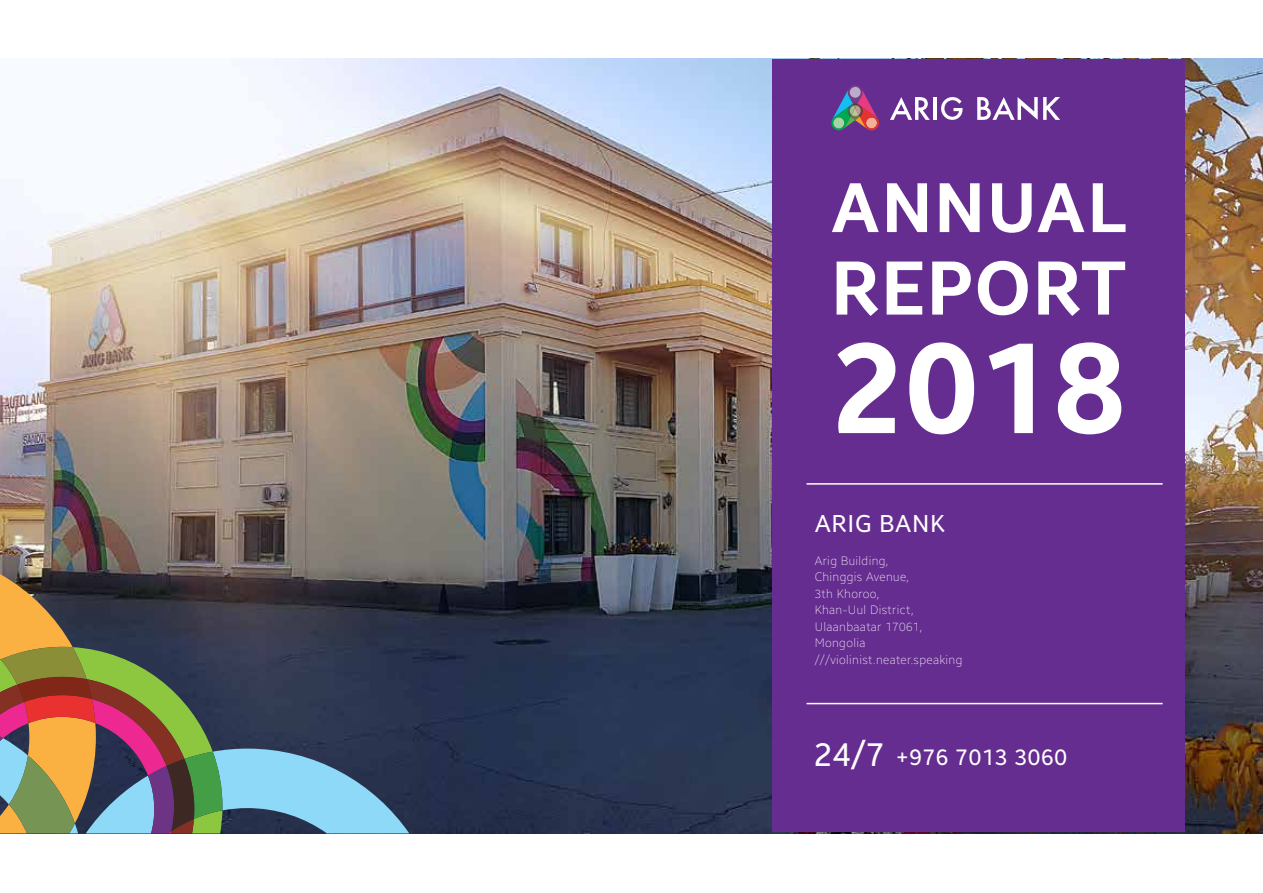
<style>
.page{position:relative;width:1263px;height:893px;background:#fff}
.page>*{position:absolute;margin:0;border:0;box-sizing:border-box;transform-origin:0 0}
.t1{font:700 129px "Samsung Sans";color:#fff}
.t2{font:700 75px "Samsung Sans";letter-spacing:.025em;color:#fff}
.t3{font:700 69px "Samsung Sans";letter-spacing:.04em;color:#fff}
.t4{font:24px "Samsung Sans";letter-spacing:.03em;color:#fff}
.t5{font:22.5px "Samsung Sans";letter-spacing:.03em;color:#fff}
.t6{font:100 12px/16.5px "Samsung Sans";letter-spacing:.03em;color:#fff}
.s1{font-size:33px}
</style>
<div class="page">
<img style="left:0;top:58px;width:1263px;height:775px">
<div style="left:772px;top:59px;width:413px;height:772px;background:#662d91"></div>
<hr style="left:806px;top:483px;width:356px;height:2px;background:#fff">
<hr style="left:806px;top:703px;width:356px;height:1px;background:#fff">
<svg style="left:0;top:574px;width:409px;height:259px;background:#5f605d"></svg>
<svg style="left:831px;top:85px;width:48px;height:45px"></svg>
<svg style="left:890px;top:97px;width:40px;height:23px"></svg>
<hr style="left:933px;top:97px;width:4px;height:23px;background:#fff">
<svg style="left:941px;top:97px;width:21px;height:23px"></svg>
<svg style="left:977px;top:97px;width:83px;height:23px"></svg>
<h3 class="t3" style="left:831px;top:160px;width:296px">ANNUAL</h3>
<h2 class="t2" style="left:831px;top:236px;width:296px">REPORT</h2>
<h1 class="t1" style="left:831px;top:298px;width:297px">2018</h1>
<h3 class="t4" style="left:815px;top:507px;width:132px">ARIG BANK</h3>
<p class="t6" style="left:815px;top:552px;width:149px">Arig Building,<br>Chinggis Avenue,<br>3th Khoroo,<br>Khan-Uul District,<br>Ulaanbaatar 17061,<br>Mongolia ///violinist.neater.speaking</p>
<h3 class="t5" style="left:814px;top:741px;width:254px"><span class="s1">24/7</span> +976 7013 3060</h3>
</div>
